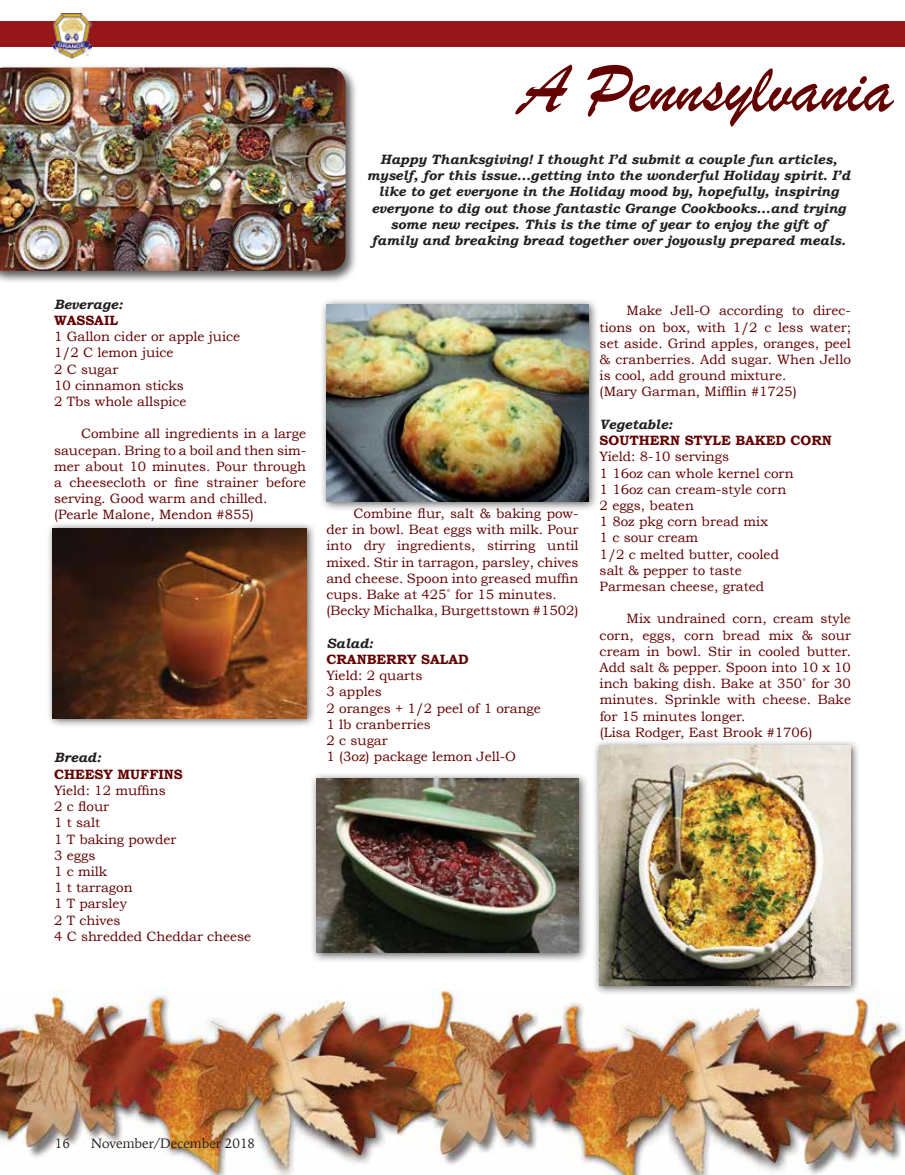
<style>
.page{position:relative;width:905px;height:1175px;background:#fff}
.page>*{position:absolute;margin:0;border:0;box-sizing:border-box;transform-origin:0 0}
.t1{font:72px "Brush Script";color:#630000}
.t2{font:13.5px/16.2px "Bookman Old Style";color:#630000}
.t3{font:italic 700 13.5px/16.2px "Bookman Old Style";color:#231f20;text-align:center}
.t4{font:700 13.5px "Bookman Old Style";color:#630000}
.t5{font:13.5px "Iowan Old Style";color:#231f20}
</style>
<div class="page">
<img style="left:0;top:990px;width:904px;height:184px">
<div style="left:46px;top:521px;width:270px;height:207px;background:#231f20;opacity:.75"></div>
<img style="left:53px;top:528px;width:253px;height:190px">
<div style="left:319px;top:298px;width:280px;height:214px;background:#231f20;opacity:.75"></div>
<img style="left:326px;top:305px;width:262px;height:196px">
<div style="left:592px;top:738px;width:268px;height:257px;background:#231f20;opacity:.75"></div>
<img style="left:599px;top:745px;width:251px;height:240px">
<div style="left:309px;top:771px;width:280px;height:192px;background:#231f20;opacity:.75"></div>
<img style="left:316px;top:778px;width:263px;height:174px">
<div style="left:0;top:64px;width:358px;height:220px;background:#231f20;opacity:.75"></div>
<img style="left:0;top:68px;width:345px;height:203px">
<div style="left:0;top:21px;width:904px;height:26px;background:#96171a"></div>
<img style="left:53px;top:14px;width:38px;height:44px">
<p class="t3" style="left:54px;top:296px;width:70px">Beverage:</p>
<p class="t4" style="left:54px;top:312px;width:65px">WASSAIL</p>
<p class="t2" style="left:54px;top:328px;width:188px">1 Gallon cider or apple juice<br>1/2 C lemon juice<br>2 C sugar<br>10 cinnamon sticks<br>2 Tbs whole allspice</p>
<p class="t2" style="left:54px;top:425px;width:254px;text-indent:27px">Combine all ingredients in a large saucepan. Bring to a boil and then sim&shy;mer about 10 minutes. Pour through a cheesecloth or fine strainer before serving. Good warm and chilled. (Pearle Malone, Mendon #855)</p>
<p class="t3" style="left:54px;top:749px;width:48px">Bread:</p>
<p class="t4" style="left:54px;top:766px;width:130px">CHEESY MUFFINS</p>
<p class="t2" style="left:54px;top:782px;width:199px">Yield: 12 muffins<br>2 c flour<br>1 t salt<br>1 T baking powder<br>3 eggs<br>1 c milk<br>1 t tarragon<br>1 T parsley<br>2 T chives<br>4 C shredded Cheddar cheese</p>
<h1 class="t1" style="left:519px;top:41px;width:375px">A Pennsylvania</h1>
<p class="t3" style="left:367px;top:151px;width:485px">Happy Thanksgiving! I thought I’d submit a couple fun articles, myself, for this issue...getting into the wonderful Holiday spirit. I’d like to get everyone in the Holiday mood by, hopefully, inspiring everyone to dig out those fantastic Grange Cookbooks...and trying some new recipes. This is the time of year to enjoy the gift of family and breaking bread together over joyously prepared meals.</p>
<p class="t2" style="left:326px;top:505px;width:254px;text-indent:27px">Combine flur, salt &amp; baking pow&shy;der in bowl. Beat eggs with milk. Pour into dry ingredients, stirring until mixed. Stir in tarragon, parsley, chives and cheese. Spoon into greased muffin cups. Bake at 425˚ for 15 minutes. (Becky Michalka, Burgettstown #1502)</p>
<p class="t3" style="left:326px;top:635px;width:48px">Salad:</p>
<p class="t4" style="left:326px;top:651px;width:144px">CRANBERRY SALAD</p>
<p class="t2" style="left:326px;top:667px;width:216px">Yield: 2 quarts<br>3 apples<br>2 oranges + 1/2 peel of 1 orange<br>1 lb cranberries<br>2 c sugar<br>1 (3oz) package lemon Jell-O</p>
<p class="t2" style="left:599px;top:303px;width:253px;text-indent:27px">Make Jell-O according to direc&shy;tions on box, with 1/2 c less water; set aside. Grind apples, oranges, peel &amp; cranberries. Add sugar. When Jello is cool, add ground mixture.<br>(Mary Garman, Mifflin #1725)</p>
<p class="t3" style="left:599px;top:416px;width:74px">Vegetable:</p>
<p class="t4" style="left:599px;top:432px;width:234px">SOUTHERN STYLE BAKED CORN</p>
<p class="t2" style="left:599px;top:448px;width:196px">Yield: 8-10 servings<br>1 16oz can whole kernel corn<br>1 16oz can cream-style corn<br>2 eggs, beaten<br>1 8oz pkg corn bread mix<br>1 c sour cream<br>1/2 c melted butter, cooled salt &amp; pepper to taste<br>Parmesan cheese, grated</p>
<p class="t2" style="left:599px;top:610px;width:253px;text-indent:27px">Mix undrained corn, cream style corn, eggs, corn bread mix &amp; sour cream in bowl. Stir in cooled butter.<br>Add salt &amp; pepper. Spoon into 10 x 10 inch baking dish. Bake at 350˚ for 30 minutes. Sprinkle with cheese. Bake for 15 minutes longer.<br>(Lisa Rodger, East Brook #1706)</p>
<p class="t5" style="left:55px;top:1131px;width:17px">16</p>
<p class="t5" style="left:91px;top:1131px;width:165px">November/December 2018</p>
</div>
